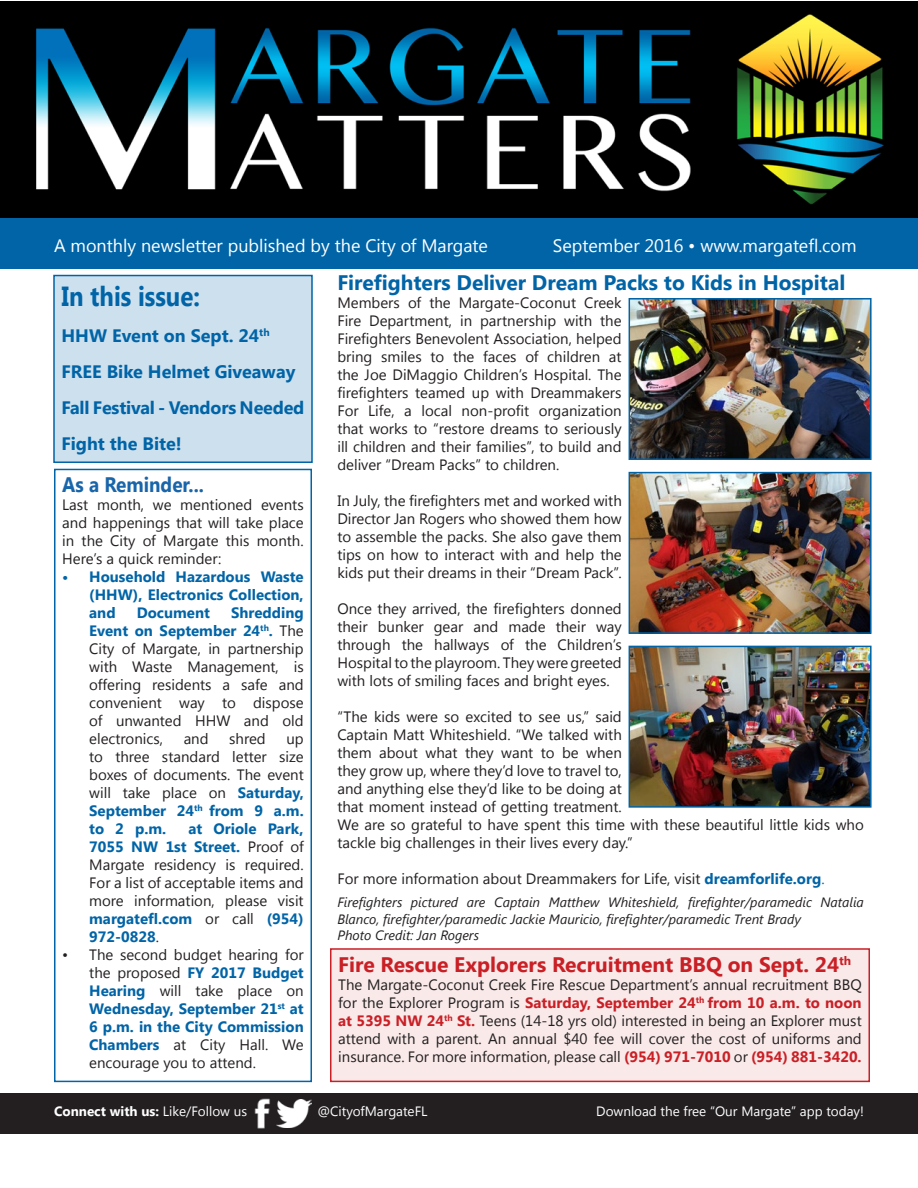
<style>
.page{position:relative;width:918px;height:1188px;background:#fff}
.page>*{position:absolute;margin:0;border:0;box-sizing:border-box;transform-origin:0 0}
.t1{font:700 27.6px "Segoe UI";color:#0064a7;scale:.87 1}
.t2{font:700 21px "Segoe UI";color:#0064a7}
.t3{font:700 21px "Segoe UI";color:#c92026}
.t4{font:700 21px "Segoe UI";color:#1965aa;scale:.9 1}
.t5{font:700 18px "Segoe UI";color:#0064a7}
.t6{font:18px "Segoe UI";color:#fff}
.t7{font:15px/18px "Segoe UI";color:#231f20;text-align:justify}
.t8{font:700 15px/18px "Segoe UI";color:#0064a7;text-align:justify}
.t9{font:italic 13.5px/16.2px "Segoe UI";color:#231f20}
.t10{font:13.5px "Segoe UI";color:#fff}
.t11{font:700 13.5px "Segoe UI";color:#fff}
.s1{font-weight:700;color:#0064a7}
.s2{color:#0064a7}
.s3{font-weight:700;color:#c92026}
.s4{font-weight:400}
</style>
<div class="page">
<div style="left:0;top:214px;width:918px;height:54px;background:#0064a7"></div>
<div style="left:0;top:1094px;width:918px;height:40px;background:#231f20"></div>
<img style="left:254px;top:1098px;width:16px;height:31px">
<img style="left:276px;top:1100px;width:35px;height:28px">
<img style="left:0;top:1px;width:918px;height:216px">
<div style="left:54px;top:276px;width:258px;height:186px;background:#cde0ed"></div>
<div style="left:53px;top:275px;width:260px;height:188px;border:2px solid #0064a7"></div>
<div style="left:331px;top:949px;width:538px;height:132px;background:#f9e9e9"></div>
<div style="left:330px;top:948px;width:540px;height:134px;border:2px solid #c92026"></div>
<div style="left:54px;top:469px;width:258px;height:613px;border:2px solid #0064a7"></div>
<img style="left:632px;top:301px;width:237px;height:156px">
<div style="left:629px;top:298px;width:243px;height:162px;border:2px solid #0064a7"></div>
<img style="left:632px;top:475px;width:237px;height:156px">
<div style="left:629px;top:472px;width:243px;height:162px;border:2px solid #0064a7"></div>
<img style="left:632px;top:649px;width:237px;height:156px">
<div style="left:629px;top:646px;width:243px;height:162px;border:2px solid #0064a7"></div>
<p class="t6" style="left:54px;top:233px;width:435px">A monthly newsletter published by the City of Margate</p>
<p class="t6" style="left:553px;top:233px;width:305px">September 2016 • www.margatefl.com</p>
<p class="t1" style="left:62px;top:277px;width:161px">In this issue:</p>
<p class="t5" style="left:62px;top:323px;width:210px">HHW Event on Sept. 24<sup>th</sup></p>
<p class="t5" style="left:62px;top:359px;width:235px">FREE Bike Helmet Giveaway</p>
<p class="t5" style="left:62px;top:395px;width:244px">Fall Festival - Vendors Needed</p>
<p class="t5" style="left:62px;top:431px;width:122px">Fight the Bite!</p>
<p class="t4" style="left:62px;top:470px;width:159px">As a Reminder...</p>
<p class="t7" style="left:62px;top:495px;width:243px">Last month, we mentioned events and happenings that will take place in the City of Margate this month.<br>Here’s a quick reminder:</p>
<p class="t8" style="left:89px;top:567px;width:216px;text-indent:-27px">• Household Hazardous Waste (HHW), Electronics Collection, and</p>
<p class="t7" style="left:89px;top:603px;width:216px;text-indent:142px"><span class="s1">Shredding Event on September 24</span><sup>th</sup><span class="s1">.</span> The City of Margate, in partnership with Waste Management, is offering residents a safe and convenient way to dispose of unwanted HHW and old electronics,</p>
<p class="t8" style="left:137px;top:603px;width:75px">Document</p>
<p class="t7" style="left:184px;top:729px;width:26px">and</p>
<p class="t7" style="left:229px;top:729px;width:38px">shred</p>
<p class="t7" style="left:89px;top:729px;width:216px;text-indent:197px">up to three standard letter size boxes of documents. The event will take place on <span class="s1">Saturday, September 24</span><sup>th</sup> <span class="s1">from 9 a.m. to 2 p.m.</span></p>
<p class="t7" style="left:89px;top:819px;width:216px;text-indent:99px"><span class="s1">at Oriole Park, 7055 NW 1st Street.</span> Proof of Margate residency is required.<br>For a list of acceptable items and more information, please visit <span class="s1">margatefl.com</span> or call <span class="s1">(954)<br>972-0828</span>.</p>
<p class="t7" style="left:89px;top:945px;width:216px;text-indent:-27px">• The second budget hearing for the proposed <span class="s1">FY 2017 Budget Hearing</span> will take place on <span class="s1">Wednesday, September 21</span><sup>st</sup> <span class="s1">at 6 p.m. in the City Commission Chambers</span> at City Hall. We encourage you to attend.</p>
<p class="t2" style="left:337px;top:268px;width:509px">Firefighters Deliver Dream Packs to Kids in Hospital</p>
<p class="t7" style="left:337px;top:293px;width:286px">Members of the Margate-Coconut Creek Fire Department, in partnership with the Firefighters Benevolent Association, helped bring smiles to the faces of children at the Joe DiMaggio Children’s Hospital. The firefighters teamed up with Dreammakers For Life, a local non-profit organization that works to “restore dreams to seriously ill children and their families”, to build and deliver “Dream Packs” to children.</p>
<p class="t7" style="left:337px;top:491px;width:286px">In July, the firefighters met and worked with Director Jan Rogers who showed them how to assemble the packs. She also gave them tips on how to interact with and help the kids put their dreams in their “Dream Pack”.</p>
<p class="t7" style="left:337px;top:599px;width:286px">Once they arrived, the firefighters donned their bunker gear and made their way through the hallways of the Children’s Hospital to the playroom. They were greeted with lots of smiling faces and bright eyes.</p>
<p class="t7" style="left:337px;top:707px;width:528px;text-align:left">“The kids were so excited to see us,” said<br>Captain Matt Whiteshield. “We talked with<br>them about what they want to be when<br>they grow up, where they’d love to travel to,<br>and anything else they’d like to be doing at<br>that moment instead of getting treatment.<br>We are so grateful to have spent this time with these beautiful little kids who tackle big challenges in their lives every day.”</p>
<p class="t7" style="left:337px;top:869px;width:489px">For more information about Dreammakers for Life, visit <span class="s1">dreamforlife.org</span><span class="s2">.</span></p>
<p class="t9" style="left:337px;top:894px;width:528px">Firefighters pictured are Captain Matthew Whiteshield, firefighter/paramedic Natalia<br>Blanco, firefighter/paramedic Jackie Mauricio, firefighter/paramedic Trent Brady</p>
<p class="t9" style="left:337px;top:926px;width:143px">Photo Credit: Jan Rogers</p>
<p class="t3" style="left:338px;top:949px;width:515px">Fire Rescue Explorers Recruitment BBQ on Sept. 24<sup>th</sup></p>
<p class="t7" style="left:338px;top:975px;width:525px">The Margate-Coconut Creek Fire Rescue Department’s annual recruitment BBQ for the Explorer Program is <span class="s3">Saturday, September 24</span><sup>th</sup> <span class="s3">from 10 a.m. to noon at 5395 NW 24</span><sup>th</sup> <span class="s3">St.</span> Teens (14-18 yrs old) interested in being an Explorer must attend with a parent. An annual $40 fee will cover the cost of uniforms and insurance. For more information, please call <span class="s3">(954) 971-7010</span> or <span class="s3">(954) 881-3420.</span></p>
<p class="t11" style="left:54px;top:1102px;width:195px">Connect with us: <span class="s4">Like/Follow us</span></p>
<p class="t10" style="left:317px;top:1102px;width:112px">@CityofMargateFL</p>
<p class="t10" style="left:596px;top:1102px;width:269px">Download the free “Our Margate” app today!</p>
</div>
